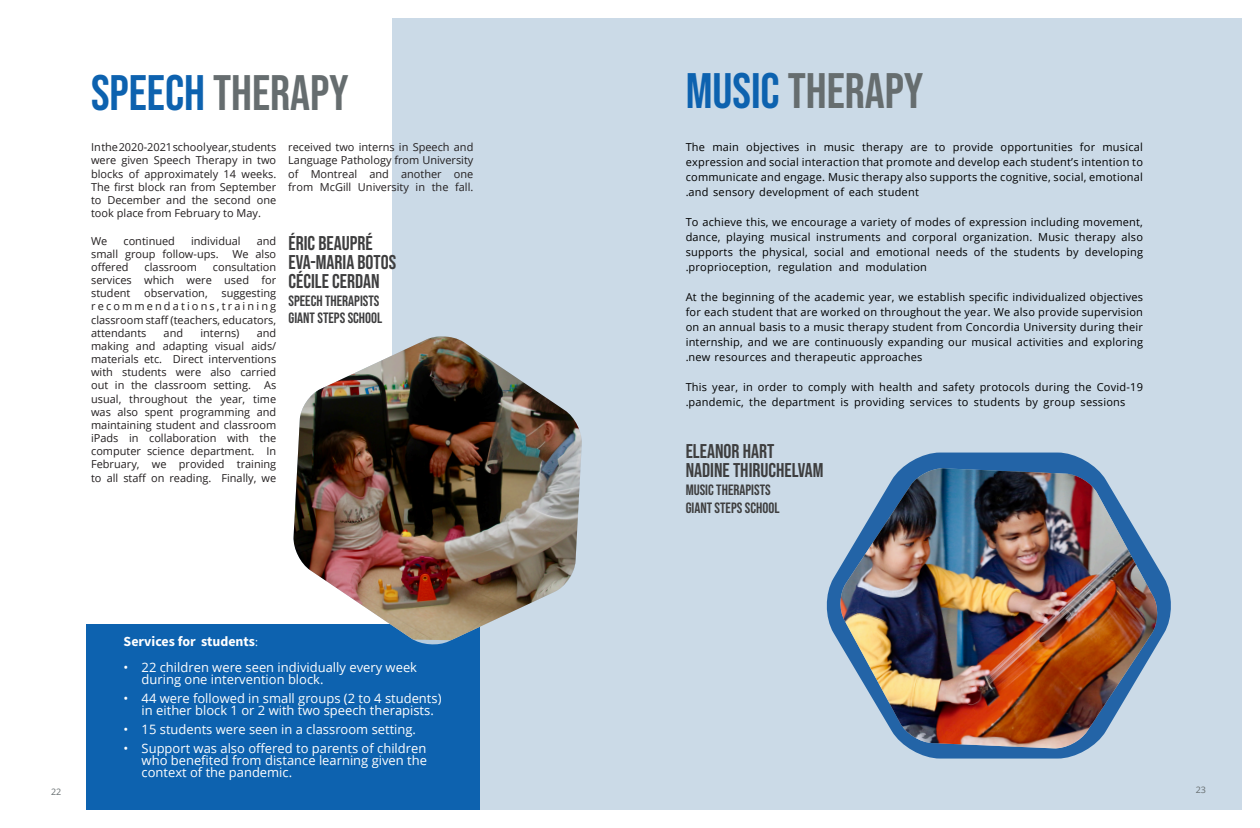
<style>
.page{position:relative;width:1260px;height:828px;background:#fff}
.page>*{position:absolute;margin:0;border:0;box-sizing:border-box;transform-origin:0 0}
.HEADERS{font:49.8px "Bebas Neue";color:#666d6f}
.Headline{font:19.9px "Bebas Neue";color:#3e3e3f}
.Headline-2{font:15px "Bebas Neue";color:#3e3e3f}
.SUBHEADERS{font:700 14px "Source Sans Pro";color:#fff}
.t1{font:13px/12px "Open Sans";color:#fff}
.Small_text{font:11px/15px "Open Sans";letter-spacing:.02em;color:#000;text-align:justify}
.t2{font:11px/13.2px "Open Sans";color:#231f20;text-align:justify}
.CONTENT{font:9px "Open Sans";color:#666d6f}
.s1{color:#0d62af}
.s2{font-family:"Open Sans";font-weight:400;font-size:11px}
</style>
<div class="page">
<div style="left:393px;top:18px;width:849px;height:792px;background:#cbdae7"></div>
<div style="left:86px;top:625px;width:393px;height:185px;background:#0d62af"></div>
<svg style="left:826px;top:453px;width:345px;height:306px"></svg>
<img style="left:293px;top:336px;width:289px;height:304px">
<img style="left:839px;top:468px;width:320px;height:281px">
<p class="HEADERS" style="left:91px;top:64px;width:259px"><span class="s1">SPEECH</span> THERAPY</p>
<p class="t2" style="left:91px;top:140px;width:187px">In the 2020-2021 school year, students were given Speech Therapy in two blocks of approximately 14 weeks.<br>The first block ran from September to December and the second one took place from February to May.</p>
<p class="t2" style="left:91px;top:234px;width:18px">We</p>
<p class="t2" style="left:123px;top:234px;width:53px">continued</p>
<p class="t2" style="left:191px;top:234px;width:51px">individual</p>
<p class="t2" style="left:257px;top:234px;width:21px">and</p>
<p class="t2" style="left:91px;top:247px;width:129px">small group follow-ups.</p>
<p class="t2" style="left:232px;top:247px;width:45px">We also</p>
<p class="t2" style="left:91px;top:260px;width:39px">offered</p>
<p class="t2" style="left:145px;top:260px;width:54px">classroom</p>
<p class="t2" style="left:288px;top:140px;width:187px">received two interns in Speech and Language Pathology from University of Montreal and another one from McGill University in the fall.</p>
<p class="Headline" style="left:289px;top:232px;width:86px">ÉRIC BEAUPRÉ</p>
<p class="Headline" style="left:289px;top:250px;width:109px">EVA-MARIA BOTOS</p>
<p class="Headline" style="left:289px;top:269px;width:93px">CÉCILE CERDAN</p>
<p class="Headline-2" style="left:289px;top:292px;width:92px">SPEECH THERAPISTS</p>
<p class="Headline-2" style="left:289px;top:310px;width:95px">GIANT STEPS SCHOOL</p>
<p class="t2" style="left:91px;top:260px;width:187px;text-indent:122px">consultation services which were used for student</p>
<p class="t2" style="left:144px;top:286px;width:65px">observation,</p>
<p class="t2" style="left:91px;top:286px;width:187px;text-indent:130px">suggesting recommendations,training classroom staff (teachers, educators, attendants</p>
<p class="t2" style="left:91px;top:326px;width:187px;text-indent:166px">and making and adapting visual aids/ materials etc. Direct interventions with students were also carried out in the classroom setting. As usual, throughout the year, time was also spent programming and maintaining student and classroom iPads in collaboration with the computer science department. In February, we provided training to all staff on reading. Finally, we</p>
<p class="t2" style="left:164px;top:326px;width:21px">and</p>
<p class="t2" style="left:200px;top:326px;width:41px">interns)</p>
<p class="CONTENT" style="left:51px;top:785px;width:12px">22</p>
<p class="SUBHEADERS" style="left:124px;top:631px;width:136px">Services for students<span class="s2">:</span></p>
<p class="t1" style="left:142px;top:661px;width:277px;text-indent:-18px">• 22 children were seen individually every week during one intervention block.</p>
<p class="t1" style="left:142px;top:692px;width:301px;text-indent:-18px">• 44 were followed in small groups (2 to 4 students) in either block 1 or 2 with two speech therapists.</p>
<p class="t1" style="left:124px;top:723px;width:294px">• 15 students were seen in a classroom setting.</p>
<p class="t1" style="left:142px;top:742px;width:287px;text-align:justify;text-indent:-18px">• Support was also offered to parents of children who benefited from distance learning given the context of the pandemic.</p>
<p class="HEADERS" style="left:686px;top:62px;width:239px"><span class="s1">MUSIC</span> THERAPY</p>
<p class="Small_text" style="left:686px;top:140px;width:459px">The main objectives in music therapy are to provide opportunities for musical expression and social interaction that promote and develop each student’s intention to communicate and engage. Music therapy also supports the cognitive, social, emotional .and sensory development of each student</p>
<p class="Small_text" style="left:686px;top:215px;width:459px">To achieve this, we encourage a variety of modes of expression including movement, dance, playing musical instruments and corporal organization. Music therapy also supports the physical, social and emotional needs of the students by developing .proprioception, regulation and modulation</p>
<p class="Small_text" style="left:686px;top:290px;width:459px">At the beginning of the academic year, we establish specific individualized objectives for each student that are worked on throughout the year. We also provide supervision on an annual basis to a music therapy student from Concordia University during their internship, and we are continuously expanding our musical activities and exploring .new resources and therapeutic approaches</p>
<p class="Small_text" style="left:686px;top:380px;width:459px">This year, in order to comply with health and safety protocols during the Covid-19 .pandemic, the department is providing services to students by group sessions</p>
<p class="Headline" style="left:686px;top:440px;width:90px">ELEANOR HART</p>
<p class="Headline" style="left:686px;top:459px;width:139px">NADINE THIRUCHELVAM</p>
<p class="Headline-2" style="left:686px;top:481px;width:86px">MUSIC THERAPISTS</p>
<p class="Headline-2" style="left:686px;top:499px;width:95px">GIANT STEPS SCHOOL</p>
<p class="CONTENT" style="left:1196px;top:783px;width:12px">23</p>
</div>
